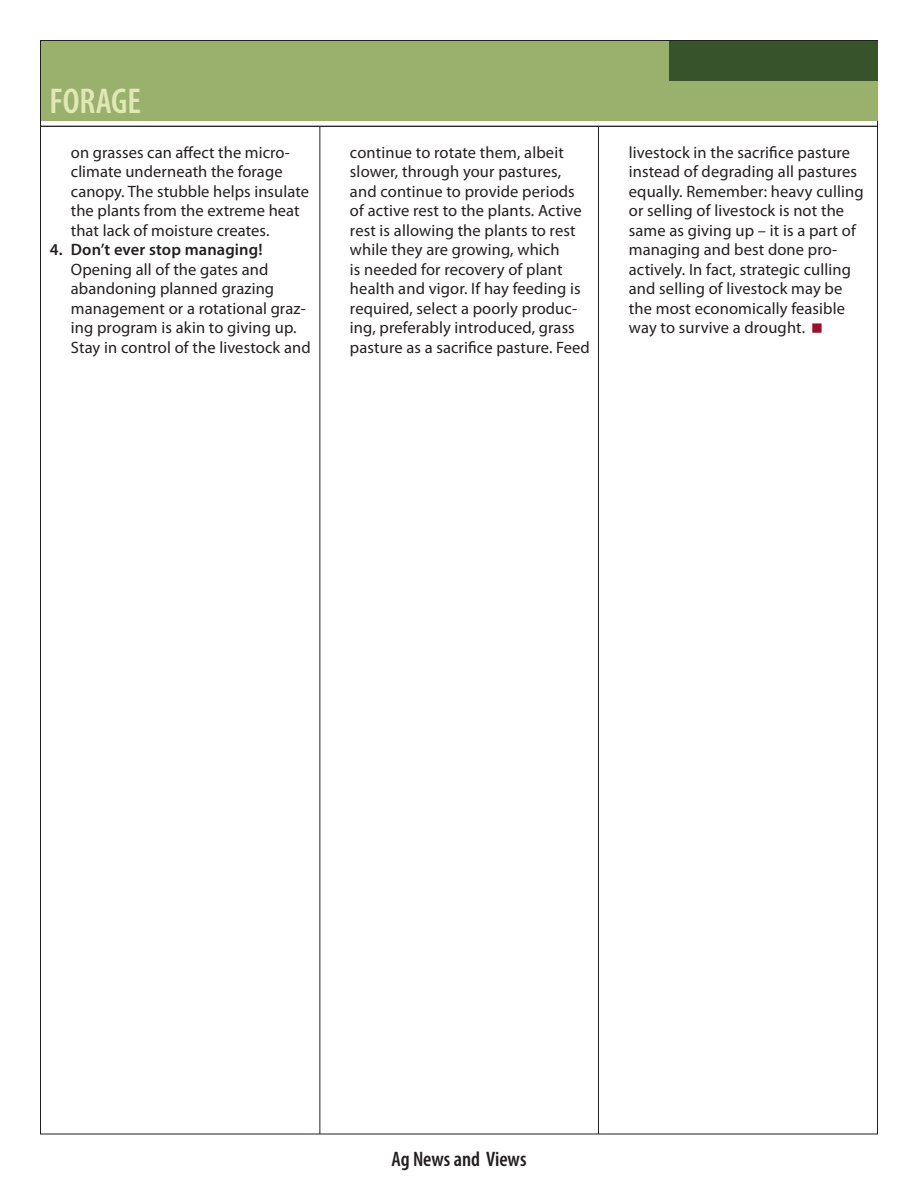
<style>
.page{position:relative;width:918px;height:1188px;background:#fff}
.page>*{position:absolute;margin:0;border:0;box-sizing:border-box;transform-origin:0 0}
.t1{font:600 condensed 36px "Myriad Pro";color:#e1e7b7}
.t2{font:600 condensed 21px "Myriad Pro";color:#231f20}
.t3{font:16.5px/19.5px "Myriad Pro";letter-spacing:.01em;color:#231f20}
.s1{font-weight:600}
</style>
<div class="page">
<hr style="left:598px;top:126px;width:1px;height:1008px;background:#231f20">
<hr style="left:40px;top:126px;width:838px;height:1px;background:#231f20">
<hr style="left:320px;top:126px;width:1px;height:1008px;background:#231f20">
<div style="left:41px;top:41px;width:836px;height:79px;background:#9ab16d"></div>
<div style="left:669px;top:41px;width:208px;height:39px;background:#37532b"></div>
<p class="t1" style="left:50px;top:79px;width:93px">FORAGE</p>
<p class="t3" style="left:71px;top:142px;width:240px">on grasses can affect the micro&shy;climate underneath the forage canopy. The stubble helps insulate the plants from the extreme heat that lack of moisture creates.</p>
<p class="t3" style="left:71px;top:240px;width:241px;text-indent:-21px"><span class="s1">4. Don’t ever stop managing!<br></span>Opening all of the gates and abandoning planned grazing management or a rotational graz&shy;ing program is akin to giving up.<br>Stay in control of the livestock and</p>
<p class="t3" style="left:350px;top:142px;width:241px">continue to rotate them, albeit slower, through your pastures, and continue to provide periods of active rest to the plants. Active rest is allowing the plants to rest while they are growing, which<br>is needed for recovery of plant health and vigor. If hay feeding is required, select a poorly produc&shy;ing, preferably introduced, grass pasture as a sacrifice pasture. Feed</p>
<p class="t3" style="left:629px;top:142px;width:236px">livestock in the sacrifice pasture instead of degrading all pastures equally. Remember: heavy culling or selling of livestock is not the same as giving up – it is a part of managing and best done pro&shy;actively. In fact, strategic culling and selling of livestock may be the most economically feasible way to survive a drought.</p>
<p class="t2" style="left:391px;top:1146px;width:137px">Ag News and Views</p>
</div>
